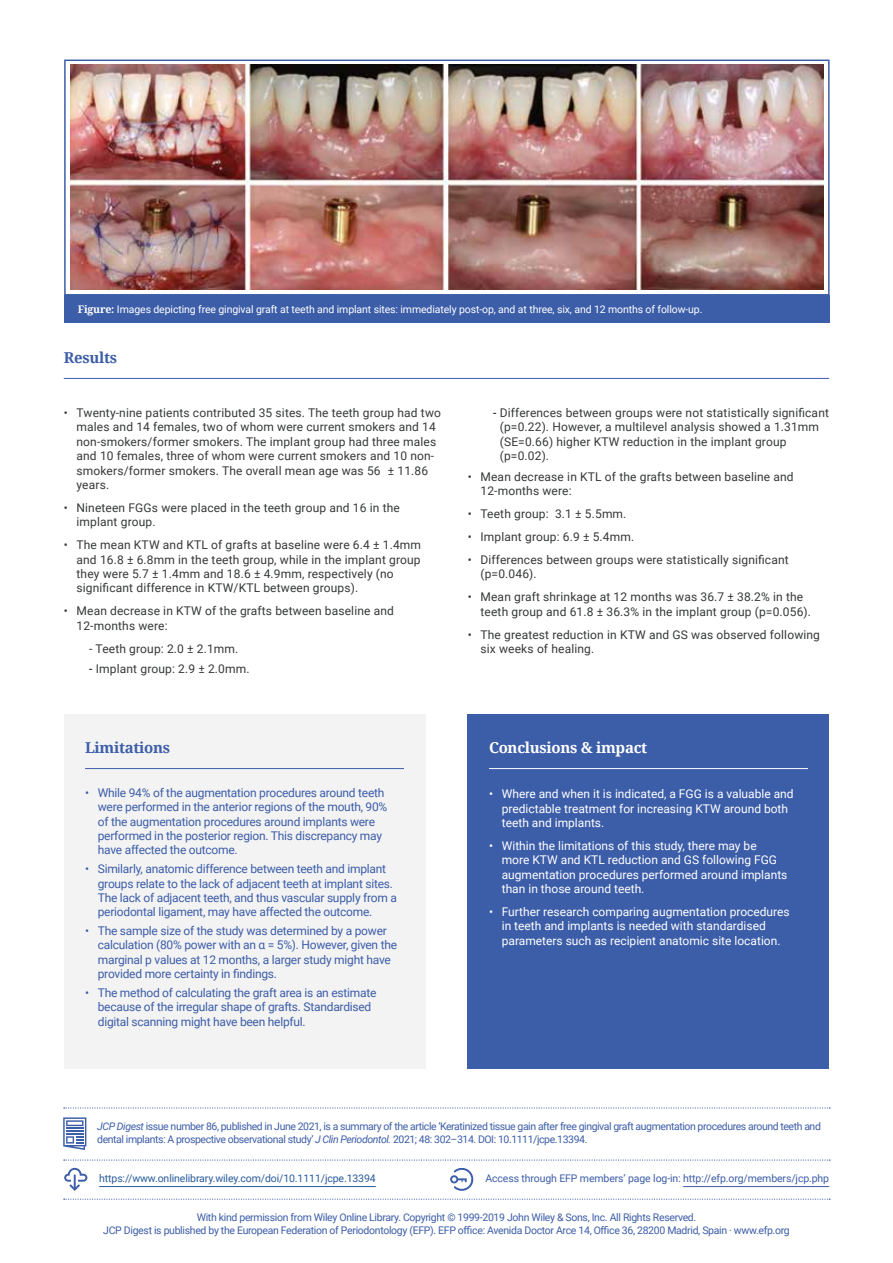
<style>
.page{position:relative;width:893px;height:1263px;background:#fff}
.page>*{position:absolute;margin:0;border:0;box-sizing:border-box;transform-origin:0 0}
.t1{font:700 15px "Noto Serif";letter-spacing:-.02em;color:#3c5da8}
.t2{font:700 15px "Noto Serif";letter-spacing:-.02em;color:#fff}
.t3{font:12px/14.4px "Roboto";letter-spacing:.01em;color:#363838}
.t4{font:12px/14.4px "Roboto";letter-spacing:-.02em;color:#3c5da8}
.t5{font:12px/14.4px "Roboto";color:#fff}
.t6{font:10.5px/12.6px "Roboto";letter-spacing:-.03em;color:#3c5da8;text-align:center}
.t7{font:10.5px "Roboto";letter-spacing:-.01em;color:#fff}
.t8{font:10.5px "Roboto";letter-spacing:-.01em;color:#3c5da8}
.t9{font:10.5px "Roboto";letter-spacing:-.01em;color:#275b9b}
.s1{font-family:"Noto Serif";font-weight:700}
.s2{color:#000}
.s3{font-style:italic}
</style>
<div class="page">
<div style="left:64px;top:715px;width:361px;height:354px;background:#f3f3f3"></div>
<hr style="left:85px;top:768px;width:319px;height:1px;background:#3c5da8">
<div style="left:468px;top:715px;width:361px;height:354px;background:#3c5da8"></div>
<hr style="left:489px;top:768px;width:319px;height:1px;background:#fff">
<hr style="left:64px;top:378px;width:765px;height:1px;background:#3c5da8">
<svg style="left:64px;top:1198px;width:766px;height:2px"></svg>
<svg style="left:64px;top:1107px;width:766px;height:1px"></svg>
<svg style="left:63px;top:1117px;width:23px;height:33px"></svg>
<svg style="left:64px;top:1159px;width:766px;height:1px"></svg>
<hr style="left:99px;top:1186px;width:277px;height:1px;background:#275b9b">
<svg style="left:64px;top:1167px;width:24px;height:24px"></svg>
<hr style="left:683px;top:1186px;width:146px;height:1px;background:#3c5da8">
<svg style="left:450px;top:1168px;width:24px;height:23px"></svg>
<div style="left:64px;top:296px;width:766px;height:27px;background:#3c5da8"></div>
<img style="left:70px;top:65px;width:753px;height:224px">
<div style="left:64px;top:60px;width:766px;height:236px;border:2px solid #3c5da8"></div>
<p class="t7" style="left:78px;top:302px;width:626px"><span class="s1">Figure:</span> Images depicting free gingival graft at teeth and implant sites: immediately post-op, and at three, six, and 12 months of follow-up.</p>
<p class="t1" style="left:64px;top:347px;width:55px">Results</p>
<p class="t3" style="left:77px;top:405px;width:366px;text-indent:-13px">• Twenty-nine patients contributed 35 sites. The teeth group had two males and 14 females, two of whom were current smokers and 14 non-smokers/former smokers. The implant group had three males and 10 females, three of whom were current smokers and 10 non&shy;smokers/former smokers. The overall mean age was 56 ± 11.86 years.</p>
<p class="t3" style="left:77px;top:500px;width:325px;text-indent:-13px">• Nineteen FGGs were placed in the teeth group and 16 in the implant group.</p>
<p class="t3" style="left:77px;top:537px;width:346px;text-indent:-13px">• The mean KTW and KTL of grafts at baseline were 6.4 ± 1.4mm and 16.8 ± 6.8mm in the teeth group, while in the implant group they were 5.7 ± 1.4mm and 18.6 ± 4.9mm, respectively (no significant difference in KTW/KTL between groups).</p>
<p class="t3" style="left:77px;top:603px;width:319px;text-indent:-13px">• Mean decrease in KTW of the grafts between baseline and<br>12-months were:</p>
<p class="t3" style="left:89px;top:641px;width:151px">- Teeth group: 2.0 ± 2.1mm.</p>
<p class="t3" style="left:89px;top:661px;width:162px"><span class="s2">-</span> Implant group: 2.9 ± 2.0mm.</p>
<p class="t1" style="left:85px;top:737px;width:87px">Limitations</p>
<p class="t4" style="left:98px;top:785px;width:291px;text-indent:-13px">• While 94% of the augmentation procedures around teeth were performed in the anterior regions of the mouth, 90% of the augmentation procedures around implants were performed in the posterior region. This discrepancy may have affected the outcome.</p>
<p class="t4" style="left:98px;top:861px;width:301px;text-indent:-13px">• Similarly, anatomic difference between teeth and implant groups relate to the lack of adjacent teeth at implant sites.<br>The lack of adjacent teeth, and thus vascular supply from a periodontal ligament, may have affected the outcome.</p>
<p class="t4" style="left:98px;top:923px;width:301px;text-indent:-13px">• The sample size of the study was determined by a power calculation (80% power with an α = 5%). However, given the marginal p values at 12 months, a larger study might have provided more certainty in findings.</p>
<p class="t4" style="left:98px;top:985px;width:280px;text-indent:-13px">• The method of calculating the graft area is an estimate because of the irregular shape of grafts. Standardised digital scanning might have been helpful.</p>
<p class="t3" style="left:500px;top:405px;width:331px;text-indent:-7px"><span class="s2">-</span> Differences between groups were not statistically significant (p=0.22). However, a multilevel analysis showed a 1.31mm (SE=0.66) higher KTW reduction in the implant group (p=0.02).</p>
<p class="t3" style="left:480px;top:469px;width:315px;text-indent:-13px">• Mean decrease in KTL of the grafts between baseline and<br>12-months were:</p>
<p class="t3" style="left:468px;top:506px;width:160px">• Teeth group: 3.1 ± 5.5mm.</p>
<p class="t3" style="left:468px;top:529px;width:168px">• Implant group: 6.9 ± 5.4mm.</p>
<p class="t3" style="left:480px;top:552px;width:310px;text-indent:-13px">• Differences between groups were statistically significant (p=0.046).</p>
<p class="t3" style="left:480px;top:589px;width:332px;text-indent:-13px">• Mean graft shrinkage at 12 months was 36.7 ± 38.2% in the teeth group and 61.8 ± 36.3% in the implant group (p=0.056).</p>
<p class="t3" style="left:480px;top:627px;width:341px;text-indent:-13px">• The greatest reduction in KTW and GS was observed following six weeks of healing.</p>
<p class="t2" style="left:489px;top:737px;width:160px">Conclusions &amp; impact</p>
<p class="t5" style="left:502px;top:786px;width:293px;text-indent:-13px">• Where and when it is indicated, a FGG is a valuable and predictable treatment for increasing KTW around both teeth and implants.</p>
<p class="t5" style="left:502px;top:838px;width:287px;text-indent:-13px">• Within the limitations of this study, there may be<br>more KTW and KTL reduction and GS following FGG augmentation procedures performed around implants than in those around teeth.</p>
<p class="t5" style="left:502px;top:904px;width:289px;text-indent:-13px">• Further research comparing augmentation procedures in teeth and implants is needed with standardised parameters such as recipient anatomic site location.</p>
<p class="t6" style="left:97px;top:1119px;width:725px;text-align:left"><span class="s3">JCP Digest</span> issue number 86, published in June 2021, is a summary of the article ‘Keratinized tissue gain after free gingival graft augmentation procedures around teeth and dental implants: A prospective observational study’ <span class="s3">J Clin Periodontol.</span> 2021; 48: 302–314. DOI: 10.1111/jcpe.13394.</p>
<p class="t9" style="left:99px;top:1171px;width:278px">https://www.onlinelibrary.wiley.com/doi/10.1111/jcpe.13394</p>
<p class="t8" style="left:485px;top:1171px;width:345px">Access through EFP members’ page log-in: http://efp.org/members/jcp.php</p>
<p class="t6" style="left:103px;top:1211px;width:688px">With kind permission from Wiley Online Library. Copyright © 1999-2019 John Wiley &amp; Sons, Inc. All Rights Reserved.<br>JCP Digest is published by the European Federation of Periodontology (EFP). EFP office: Avenida Doctor Arce 14, Office 36, 28200 Madrid, Spain · www.efp.org</p>
</div>
